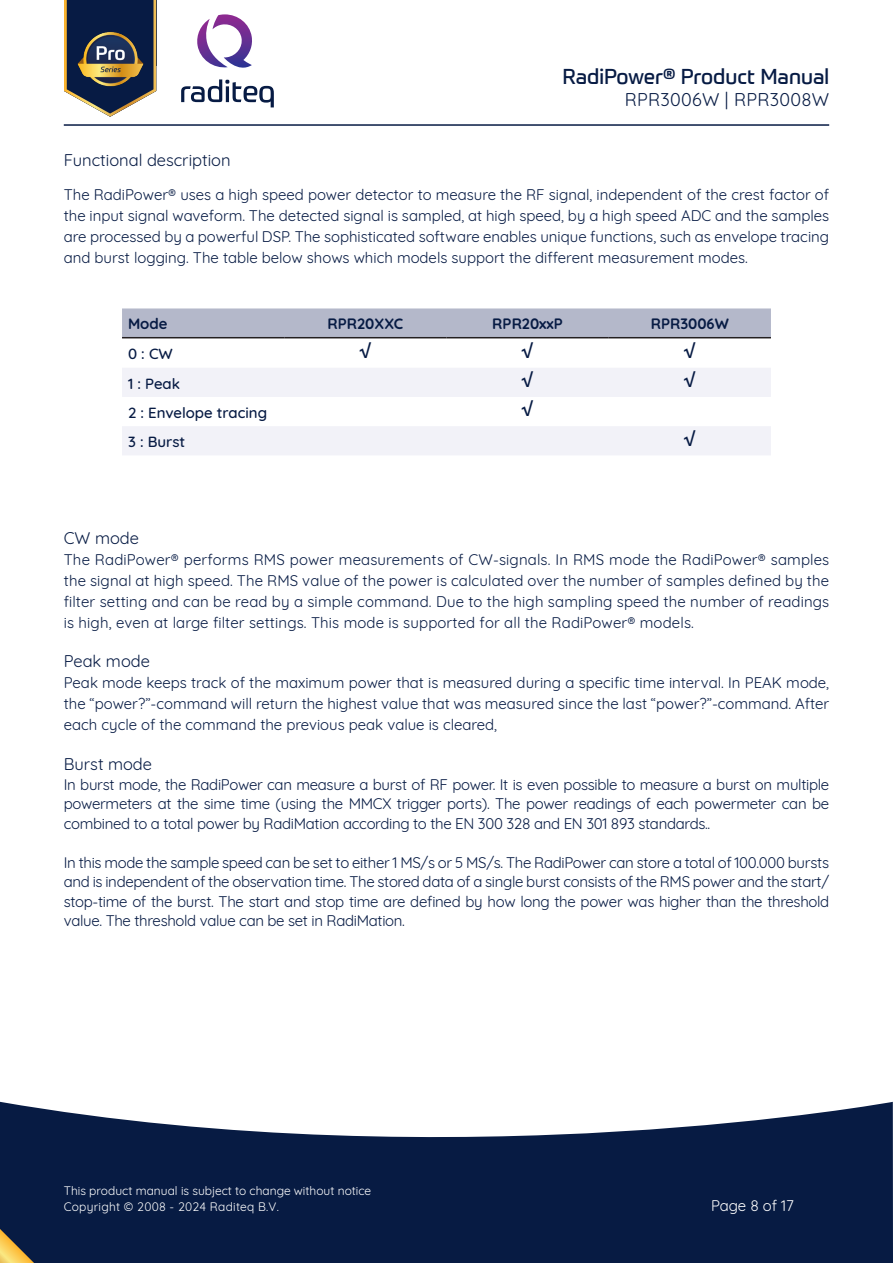
<style>
.page{position:relative;width:893px;height:1263px;background:#fff}
.page>*{position:absolute;margin:0;border:0;box-sizing:border-box;transform-origin:0 0}
.t1{font:21px "Prometo";color:#071b44}
.t2{font:18px "Quicksand";letter-spacing:.015em;color:#071b44}
.t3{font:18px "Prometo";color:#071b44}
.t4{font:16.5px "Quicksand";color:#071b44}
.t5{font:15px/21px "Quicksand";color:#071b44;text-align:justify}
.t6{font:500 15px "Quicksand";color:#071b44}
.t7{font:700 15px "Quicksand";color:#071b44}
.t8{font:15px "Quicksand";color:#fff}
.t9{font:12px/16.2px "Quicksand";color:#fff}
</style>
<div class="page">
<hr style="left:64px;top:124px;width:765px;height:2px;background:#071b44">
<svg style="left:85px;top:0;width:71px;height:117px"></svg>
<img style="left:64px;top:0;width:89px;height:103px">
<svg style="left:181px;top:14px;width:93px;height:93px"></svg>
<svg style="left:0;top:1102px;width:893px;height:161px;background:#2b3c5e"></svg>
<svg style="left:0;top:1214px;width:49px;height:49px;background:#414546"></svg>
<div style="left:122px;top:308px;width:649px;height:29px;background:#b4b8ca"></div>
<svg style="left:122px;top:368px;width:649px;height:87px;fill:#f2f2f8"></svg>
<hr style="left:122px;top:337px;width:162px;height:1px;background:#231f20">
<hr style="left:284px;top:337px;width:162px;height:1px;background:#231f20">
<hr style="left:446px;top:337px;width:163px;height:1px;background:#231f20">
<hr style="left:609px;top:337px;width:162px;height:1px;background:#231f20">
<h1 class="t1" style="left:563px;top:64px;width:268px">RadiPower® Product Manual</h1>
<p class="t2" style="left:625px;top:85px;width:206px">RPR3006W | RPR3008W</p>
<h2 class="t4" style="left:64px;top:147px;width:168px">Functional description</h2>
<p class="t5" style="left:64px;top:182px;width:767px">The RadiPower® uses a high speed power detector to measure the RF signal, independent of the crest factor of the input signal waveform. The detected signal is sampled, at high speed, by a high speed ADC and the samples are processed by a powerful DSP. The sophisticated software enables unique functions, such as envelope tracing and burst logging. The table below shows which models support the different measurement modes.</p>
<p class="t7" style="left:128px;top:312px;width:41px">Mode</p>
<p class="t7" style="left:328px;top:312px;width:77px">RPR20XXC</p>
<p class="t7" style="left:492px;top:312px;width:72px">RPR20xxP</p>
<p class="t7" style="left:651px;top:312px;width:80px">RPR3006W</p>
<p class="t6" style="left:128px;top:342px;width:46px">0 : CW</p>
<p class="t3" style="left:360px;top:340px;width:13px">√</p>
<p class="t3" style="left:522px;top:340px;width:13px">√</p>
<p class="t3" style="left:684px;top:340px;width:13px">√</p>
<p class="t6" style="left:128px;top:371px;width:54px">1 : Peak</p>
<p class="t3" style="left:522px;top:370px;width:13px">√</p>
<p class="t3" style="left:684px;top:370px;width:13px">√</p>
<p class="t6" style="left:128px;top:400px;width:141px">2 : Envelope tracing</p>
<p class="t3" style="left:522px;top:399px;width:13px">√</p>
<p class="t6" style="left:128px;top:430px;width:59px">3 : Burst</p>
<p class="t3" style="left:684px;top:428px;width:13px">√</p>
<h2 class="t4" style="left:64px;top:525px;width:77px">CW mode</h2>
<p class="t5" style="left:64px;top:547px;width:767px">The RadiPower® performs RMS power measurements of CW-signals. In RMS mode the RadiPower® samples the signal at high speed. The RMS value of the power is calculated over the number of samples defined by the filter setting and can be read by a simple command. Due to the high sampling speed the number of readings is high, even at large filter settings. This mode is supported for all the RadiPower® models.</p>
<h2 class="t4" style="left:64px;top:649px;width:88px">Peak mode</h2>
<p class="t5" style="left:64px;top:671px;width:767px">Peak mode keeps track of the maximum power that is measured during a specific time interval. In PEAK mode, the “power?”-command will return the highest value that was measured since the last “power?”-command. After each cycle of the command the previous peak value is cleared,</p>
<h2 class="t4" style="left:64px;top:751px;width:90px">Burst mode</h2>
<p class="t5" style="left:64px;top:773px;width:767px;line-height:19.5px">In burst mode, the RadiPower can measure a burst of RF power. It is even possible to measure a burst on multiple powermeters at the sime time (using the MMCX trigger ports). The power readings of each powermeter can be combined to a total power by RadiMation according to the EN 300 328 and EN 301 893 standards..</p>
<p class="t5" style="left:64px;top:851px;width:767px;line-height:19.5px">In this mode the sample speed can be set to either 1 MS/s or 5 MS/s. The RadiPower can store a total of 100.000 bursts and is independent of the observation time. The stored data of a single burst consists of the RMS power and the start/ stop-time of the burst. The start and stop time are defined by how long the power was higher than the threshold value. The threshold value can be set in RadiMation.</p>
<p class="t9" style="left:64px;top:1181px;width:309px">This product manual is subject to change without notice<br>Copyright © 2008 - 2024 Raditeq B.V.</p>
<p class="t8" style="left:711px;top:1193px;width:84px">Page 8 of 17</p>
</div>
